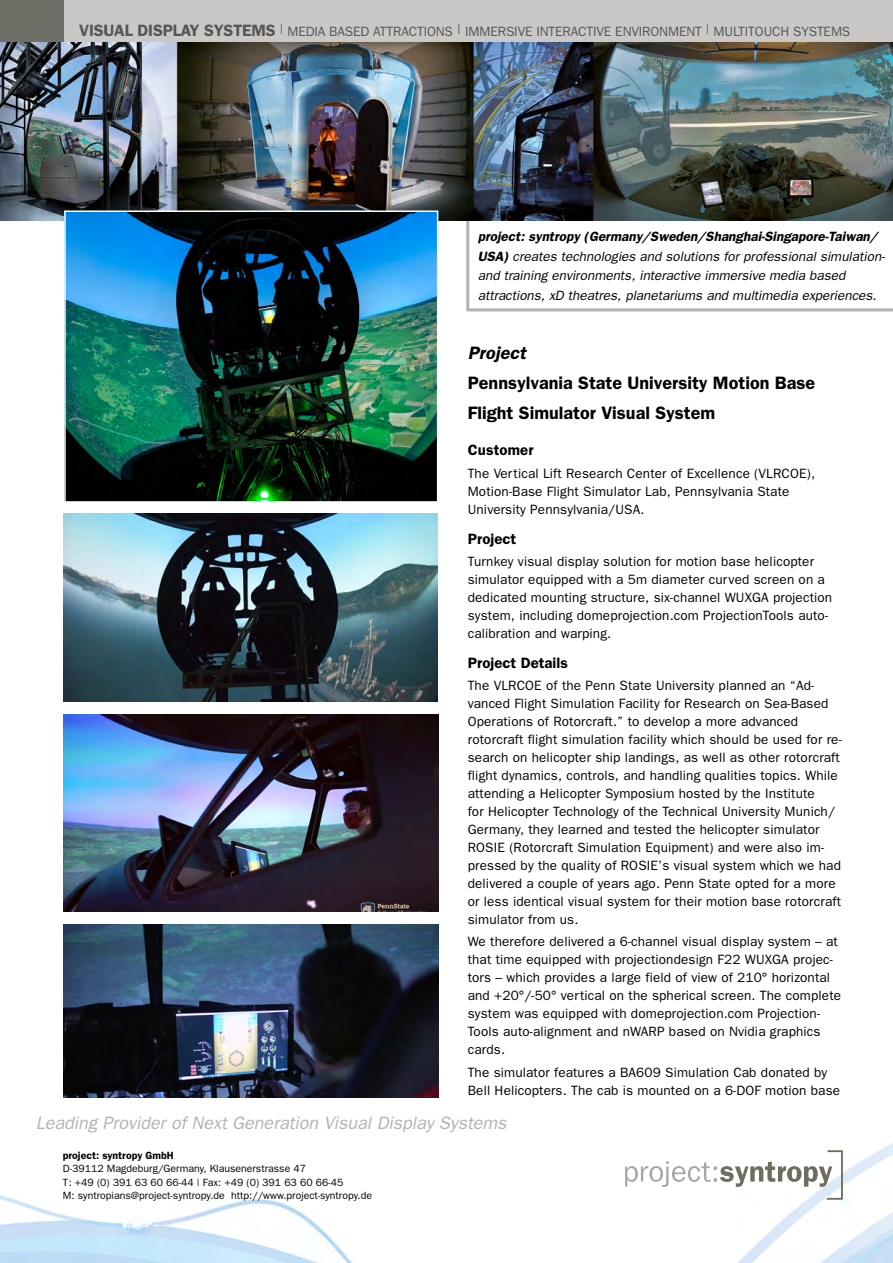
<style>
.page{position:relative;width:893px;height:1263px;background:#fff}
.page>*{position:absolute;margin:0;border:0;box-sizing:border-box;transform-origin:0 0}
.t1{font:600 18px/30px "Franklin Gothic";color:#000}
.t2{font:italic 18px "Franklin Gothic";color:#b1b2b3}
.t3{font:italic 600 18px "Franklin Gothic";color:#000}
.t4{font:600 15px "Franklin Gothic";color:#000}
.t5{font:13.5px/18px "Franklin Gothic";letter-spacing:.01em;color:#000}
.t6{font:italic 13.5px/19.5px "Franklin Gothic";color:#000}
.t7{font:13.5px "Franklin Gothic";letter-spacing:-.01em;color:#565656}
.t8{font:10.5px/13.5px "Franklin Gothic";color:#000}
.t9{font:600 10.5px "Franklin Gothic";color:#000}
.s1{font-weight:600;font-size:16.5px}
.s2{font-size:14.25px}
.s3{font-weight:600}
</style>
<div class="page">
<svg style="left:466px;top:221px;width:427px;height:90px"></svg>
<img style="left:0;top:1143px;width:893px;height:120px">
<div style="left:64px;top:0;width:829px;height:43px;background:#c9c8c7"></div>
<div style="left:0;top:0;width:64px;height:43px;background:#6f6e67"></div>
<svg style="left:625px;top:1149px;width:219px;height:52px"></svg>
<img style="left:0;top:43px;width:893px;height:178px">
<img style="left:67px;top:213px;width:368px;height:287px">
<div style="left:64px;top:210px;width:374px;height:293px;border:2px solid #fff"></div>
<img style="left:64px;top:714px;width:374px;height:198px">
<img style="left:64px;top:514px;width:374px;height:188px">
<img style="left:64px;top:924px;width:374px;height:173px">
<p class="t7" style="left:79px;top:23px;width:772px"><span class="s1">VISUAL DISPLAY SYSTEMS</span> <span class="s2">|</span> MEDIA BASED ATTRACTIONS <span class="s2">|</span> IMMERSIVE INTERACTIVE ENVIRONMENT <span class="s2">|</span> MULTITOUCH SYSTEMS</p>
<p class="t6" style="left:478px;top:227px;width:409px"><span class="s3">project: syntropy (Germany/Sweden/Shanghai-Singapore-Taiwan/ USA)</span> creates technologies and solutions for professional simulation&shy;and training environments, interactive immersive media based attractions, xD theatres, planetariums and multimedia experiences.</p>
<h1 class="t3" style="left:468px;top:342px;width:60px">Project</h1>
<h1 class="t1" style="left:468px;top:367px;width:349px">Pennsylvania State University Motion Base<br>Flight Simulator Visual System</h1>
<p class="t4" style="left:468px;top:441px;width:67px">Customer</p>
<p class="t5" style="left:468px;top:464px;width:349px">The Vertical Lift Research Center of Excellence (VLRCOE),<br>Motion-Base Flight Simulator Lab, Pennsylvania State<br>University Pennsylvania/USA.</p>
<p class="t4" style="left:468px;top:530px;width:50px">Project</p>
<p class="t5" style="left:468px;top:552px;width:366px">Turnkey visual display solution for motion base helicopter simulator equipped with a 5m diameter curved screen on a dedicated mounting structure, six-channel WUXGA projection system, including domeprojection.com ProjectionTools auto&shy;calibration and warping.</p>
<p class="t4" style="left:468px;top:654px;width:102px">Project Details</p>
<p class="t5" style="left:468px;top:676px;width:375px">The VLRCOE of the Penn State University planned an “Ad&shy;vanced Flight Simulation Facility for Research on Sea-Based Operations of Rotorcraft.” to develop a more advanced rotorcraft flight simulation facility which should be used for re&shy;search on helicopter ship landings, as well as other rotorcraft flight dynamics, controls, and handling qualities topics. While attending a Helicopter Symposium hosted by the Institute<br>for Helicopter Technology of the Technical University Munich/ Germany, they learned and tested the helicopter simulator ROSIE (Rotorcraft Simulation Equipment) and were also im&shy;pressed by the quality of ROSIE’s visual system which we had delivered a couple of years ago. Penn State opted for a more or less identical visual system for their motion base rotorcraft simulator from us.</p>
<p class="t5" style="left:468px;top:932px;width:375px">We therefore delivered a 6-channel visual display system – at that time equipped with projectiondesign F22 WUXGA projec&shy;tors – which provides a large field of view of 210° horizontal and +20°/-50° vertical on the spherical screen. The complete system was equipped with domeprojection.com Projection-Tools auto-alignment and nWARP based on Nvidia graphics cards.</p>
<p class="t5" style="left:468px;top:1063px;width:374px">The simulator features a BA609 Simulation Cab donated by<br>Bell Helicopters. The cab is mounted on a 6-DOF motion base</p>
<h1 class="t2" style="left:36px;top:1112px;width:472px">Leading Provider of Next Generation Visual Display Systems</h1>
<p class="t9" style="left:63px;top:1149px;width:112px">project: syntropy GmbH</p>
<p class="t8" style="left:63px;top:1162px;width:311px">D-39112 Magdeburg/Germany, Klausenerstrasse 47<br>T: +49 (0) 391 63 60 66-44 | Fax: +49 (0) 391 63 60 66-45<br>M: syntropians@project-syntropy.de http://www.project-syntropy.de</p>
</div>
